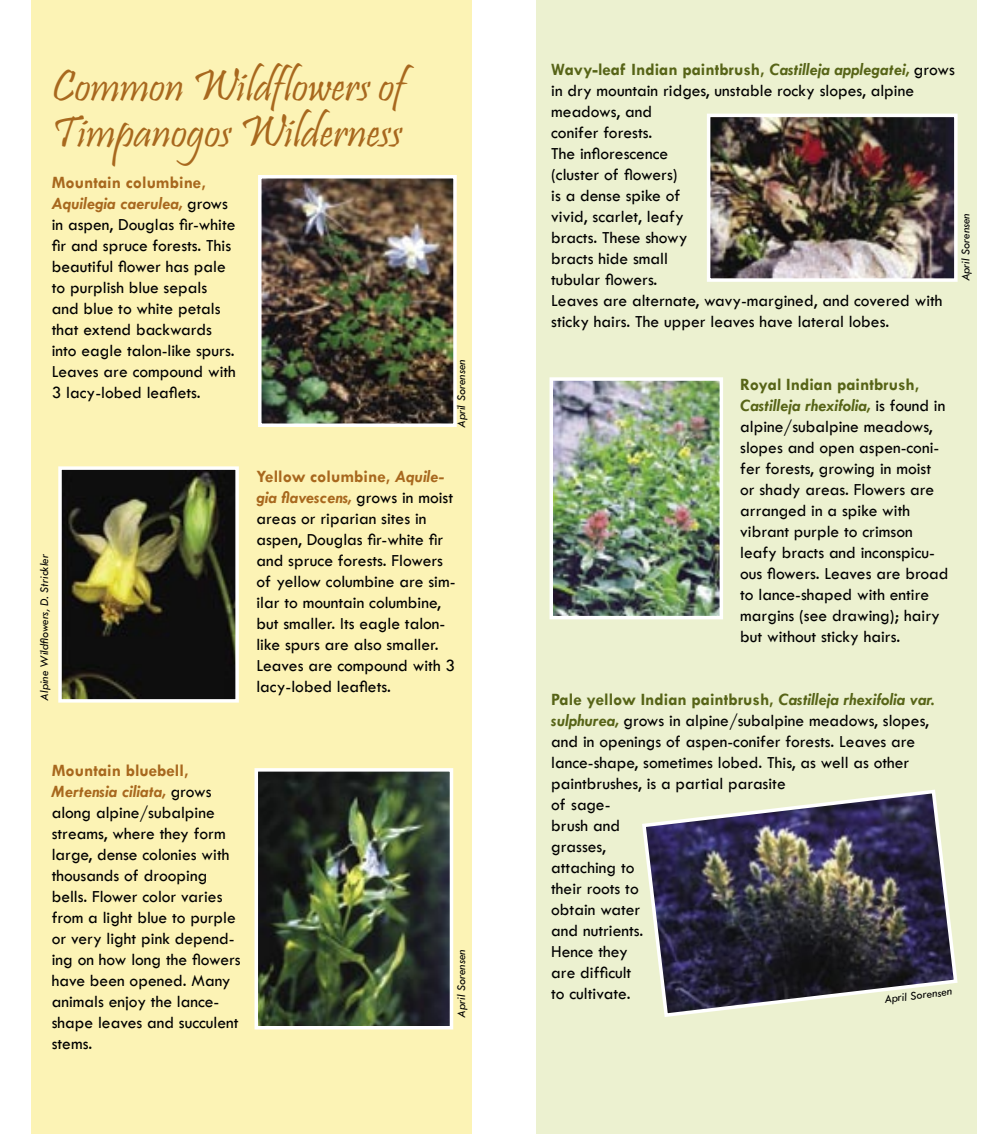
<style>
.page{position:relative;width:1008px;height:1134px;background:#fff}
.page>*{position:absolute;margin:0;border:0;box-sizing:border-box;transform-origin:0 0}
.Head1{font:45.5px/45.5px "Pristina";color:#a8681e}
.Bode_Text_NO_INDENT{font:17.5px/21px "Tw Cen";color:#000}
.Head1-2{font:italic 12.25px "Tw Cen";color:#000}
.s1{font-weight:700;color:#a8681e}
.s2{font-weight:700;font-style:italic;color:#a8681e}
.s3{font-weight:700;color:#576417}
.s4{font-weight:700;font-style:italic;color:#576417}
</style>
<div class="page">
<div style="left:32px;top:0;width:440px;height:1134px;background:#fcf3b5"></div>
<div style="left:536px;top:0;width:440px;height:1134px;background:#ecf1d0"></div>
<img style="left:712px;top:119px;width:241px;height:158px">
<div style="left:707px;top:114px;width:251px;height:168px;border:4px solid #fff"></div>
<img style="left:555px;top:382px;width:163px;height:232px">
<div style="left:550px;top:377px;width:173px;height:242px;border:4px solid #fff"></div>
<img style="left:642px;top:789px;width:316px;height:228px">
<img style="left:62px;top:470px;width:173px;height:229px">
<div style="left:58px;top:466px;width:181px;height:237px;border:3px solid #fff"></div>
<img style="left:262px;top:179px;width:191px;height:244px">
<div style="left:258px;top:175px;width:199px;height:252px;border:3px solid #fff"></div>
<img style="left:259px;top:772px;width:190px;height:253px">
<div style="left:255px;top:768px;width:198px;height:261px;border:3px solid #fff"></div>
<p class="Head1" style="left:52px;top:68px;width:355px">Common Wildflowers of<br>Timpanogos Wilderness</p>
<p class="Bode_Text_NO_INDENT" style="left:52px;top:171px;width:186px"><span class="s1">Mountain columbine,<br></span><span class="s2">Aquilegia caerulea,</span> grows in aspen, Douglas fir-white fir and spruce forests. This beautiful flower has pale to purplish blue sepals and blue to white petals that extend backwards into eagle talon-like spurs.<br>Leaves are compound with<br>3 lacy-lobed leaflets.</p>
<p class="Head1-2" style="left:454px;top:428px;width:70px;rotate:-90deg">April Sorensen</p>
<p class="Head1-2" style="left:37px;top:701px;width:148px;rotate:-90deg">Alpine Wildflowers, D. Strickler</p>
<p class="Bode_Text_NO_INDENT" style="left:256px;top:465px;width:201px"><span class="s1">Yellow columbine,</span> <span class="s2">Aquile&shy;gia flavescens,</span> grows in moist areas or riparian sites in aspen, Douglas fir-white fir and spruce forests. Flowers of yellow columbine are sim&shy;ilar to mountain columbine, but smaller. Its eagle talon&shy;like spurs are also smaller.<br>Leaves are compound with 3 lacy-lobed leaflets.</p>
<p class="Bode_Text_NO_INDENT" style="left:52px;top:759px;width:191px"><span class="s1">Mountain bluebell,<br></span><span class="s2">Mertensia ciliata,</span> grows along alpine/subalpine streams, where they form large, dense colonies with thousands of drooping bells. Flower color varies from a light blue to purple or very light pink depend&shy;ing on how long the flowers have been opened. Many animals enjoy the lance&shy;shape leaves and succulent stems.</p>
<p class="Head1-2" style="left:454px;top:1018px;width:70px;rotate:-90deg">April Sorensen</p>
<p class="Bode_Text_NO_INDENT" style="left:551px;top:59px;width:405px"><span class="s3">Wavy-leaf Indian paintbrush,</span> <span class="s4">Castilleja applegatei,</span> grows in dry mountain ridges, unstable rocky slopes, alpine meadows, and<br>conifer forests.<br>The inflorescence<br>(cluster of flowers)<br>is a dense spike of<br>vivid, scarlet, leafy<br>bracts. These showy<br>bracts hide small<br>tubular flowers.<br>Leaves are alternate, wavy-margined, and covered with sticky hairs. The upper leaves have lateral lobes.</p>
<p class="Head1-2" style="left:958px;top:281px;width:70px;rotate:-90deg">April Sorensen</p>
<p class="Bode_Text_NO_INDENT" style="left:740px;top:374px;width:210px"><span class="s3">Royal Indian paintbrush,<br></span><span class="s4">Castilleja rhexifolia,</span> is found in alpine/subalpine meadows, slopes and open aspen-coni&shy;fer forests, growing in moist or shady areas. Flowers are arranged in a spike with vibrant purple to crimson leafy bracts and inconspicu&shy;ous flowers. Leaves are broad to lance-shaped with entire margins (see drawing); hairy but without sticky hairs.</p>
<p class="Bode_Text_NO_INDENT" style="left:551px;top:689px;width:385px"><span class="s3">Pale yellow Indian paintbrush,</span> <span class="s4">Castilleja rhexifolia var. sulphurea,</span> grows in alpine/subalpine meadows, slopes, and in openings of aspen-conifer forests. Leaves are lance-shape, sometimes lobed. This, as well as other paintbrushes, is a partial parasite<br>of sage-<br>brush and<br>grasses,<br>attaching to<br>their roots to<br>obtain water<br>and nutrients.<br>Hence they<br>are difficult<br>to cultivate.</p>
<p class="Head1-2" style="left:883px;top:992px;width:70px;rotate:-7deg">April Sorensen</p>
</div>
